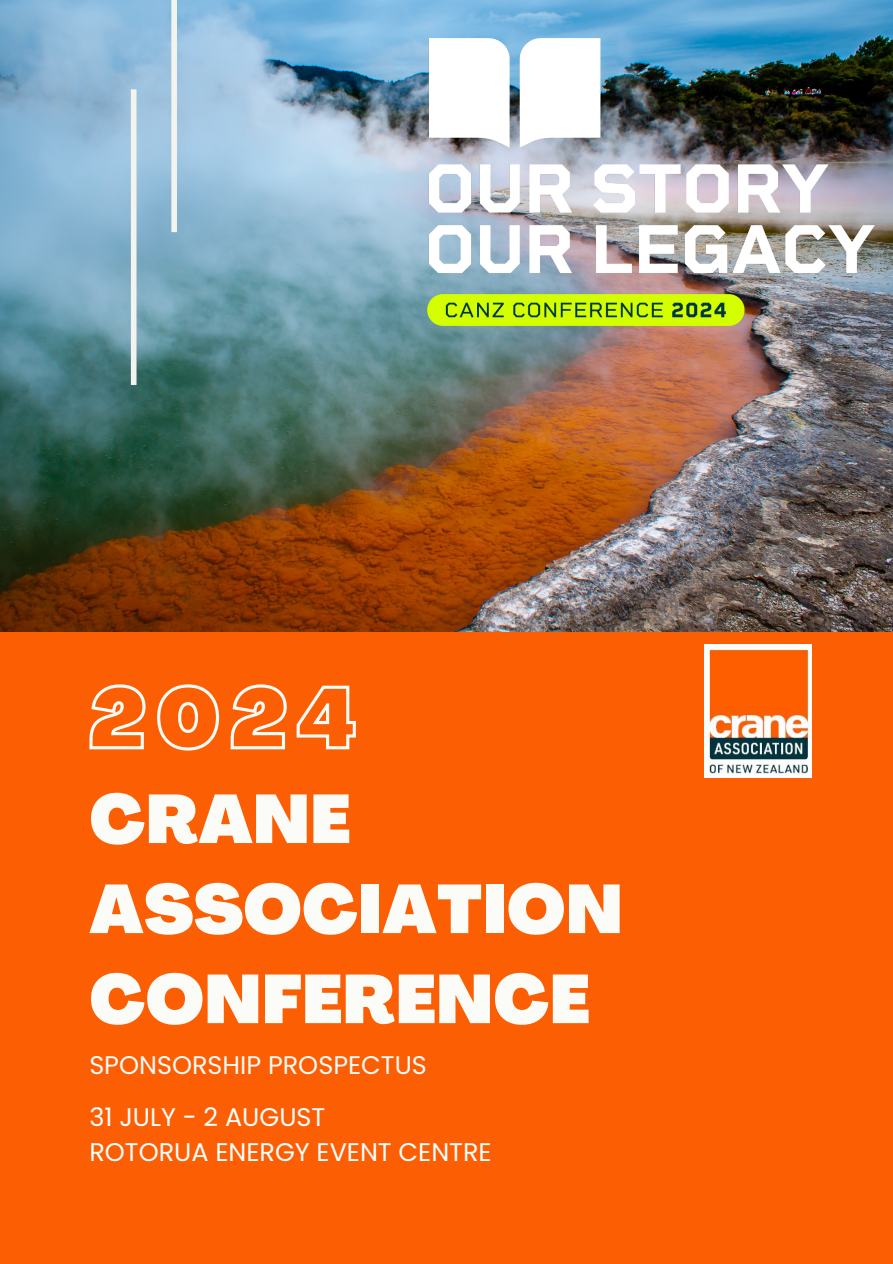
<style>
.page{position:relative;width:893px;height:1264px;background:#fff}
.page>*{position:absolute;margin:0;border:0;box-sizing:border-box;transform-origin:0 0}
.t1{font:900 67.5px/90px "Agrandir";color:#fbfbf7}
.t2{font:25.5px "Poppins";color:#fff}
.t3{font:25.5px "Poppins";color:#fbfbf7}
</style>
<div class="page">
<img style="left:0;top:0;width:892px;height:631px">
<div style="left:0;top:631px;width:892px;height:632px;background:#fc5e03"></div>
<img style="left:704px;top:644px;width:107px;height:133px">
<div style="left:131px;top:89px;width:5px;height:296px;background:#f3f4ee"></div>
<div style="left:171px;top:0;width:6px;height:232px;background:#f3f4ee"></div>
<img style="left:427px;top:39px;width:447px;height:287px">
<svg style="left:89px;top:684px;width:267px;height:67px"></svg>
<p class="t1" style="left:89px;top:781px;width:535px">CRANE<br>ASSOCIATION<br>CONFERENCE</p>
<p class="t3" style="left:89px;top:1047px;width:339px">SPONSORSHIP PROSPECTUS</p>
<h2 class="t2" style="left:89px;top:1099px;width:237px">31 JULY - 2 AUGUST</h2>
<p class="t2" style="left:89px;top:1134px;width:404px">ROTORUA ENERGY EVENT CENTRE</p>
</div>
